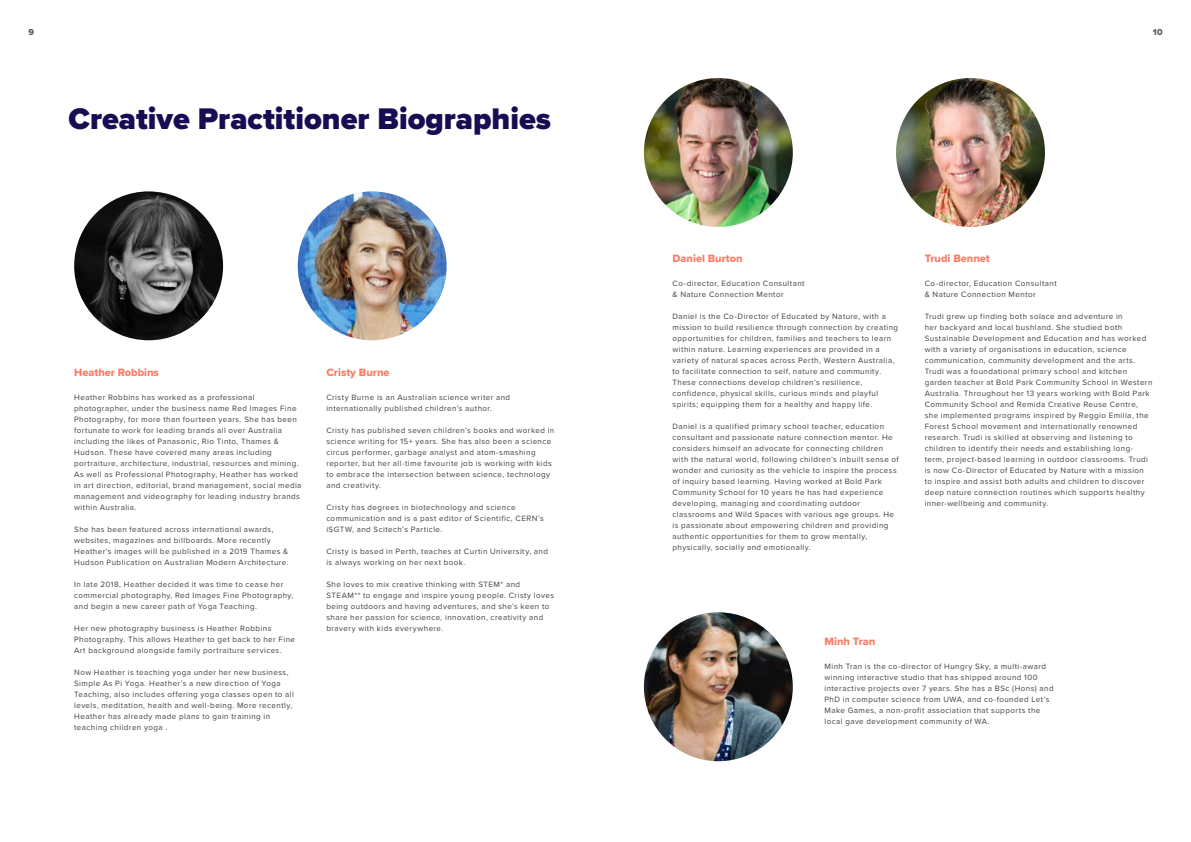
<style>
.page{position:relative;width:1191px;height:842px;background:#fff}
.page>*{position:absolute;margin:0;border:0;box-sizing:border-box;transform-origin:0 0}
.t1{font:900 30.9px "Proxima Nova";color:#170d53}
.t2{font:11px "Proxima Nova Extrabld";color:#f87e66}
.t3{font:9px "Proxima Nova Extrabld";color:#58595b}
.t4{font:8px/11px "Proxima Nova";letter-spacing:.055em;color:#414042}
</style>
<div class="page">
<img style="left:74px;top:191px;width:149px;height:149px;border-radius:74px">
<img style="left:298px;top:191px;width:148px;height:149px;border-radius:74px">
<img style="left:644px;top:78px;width:149px;height:149px;border-radius:74px">
<img style="left:896px;top:78px;width:149px;height:149px;border-radius:74px">
<img style="left:644px;top:612px;width:149px;height:149px;border-radius:74px">
<p class="t3" style="left:28px;top:26px;width:7px">9</p>
<p class="t3" style="left:1153px;top:26px;width:11px">10</p>
<h1 class="t1" style="left:68px;top:96px;width:484px">Creative Practitioner Biographies</h1>
<h2 class="t2" style="left:74px;top:364px;width:86px">Heather Robbins</h2>
<p class="t4" style="left:74px;top:391px;width:229px">Heather Robbins has worked as a professional photographer, under the business name Red Images Fine Photography, for more than fourteen years. She has been fortunate to work for leading brands all over Australia including the likes of Panasonic, Rio Tinto, Thames &amp; Hudson. These have covered many areas including portraiture, architecture, industrial, resources and mining.<br>As well as Professional Photography, Heather has worked in art direction, editorial, brand management, social media management and videography for leading industry brands within Australia.</p>
<p class="t4" style="left:74px;top:523px;width:216px">She has been featured across international awards, websites, magazines and billboards. More recently Heather’s images will be published in a 2019 Thames &amp; Hudson Publication on Australian Modern Architecture.</p>
<p class="t4" style="left:74px;top:578px;width:221px">In late 2018, Heather decided it was time to cease her commercial photography, Red Images Fine Photography, and begin a new career path of Yoga Teaching.</p>
<p class="t4" style="left:74px;top:622px;width:222px">Her new photography business is Heather Robbins<br>Photography. This allows Heather to get back to her Fine<br>Art background alongside family portraiture services.</p>
<p class="t4" style="left:74px;top:666px;width:221px">Now Heather is teaching yoga under her new business, Simple As Pi Yoga. Heather’s a new direction of Yoga Teaching, also includes offering yoga classes open to all levels, meditation, health and well-being. More recently, Heather has already made plans to gain training in teaching children yoga .</p>
<h2 class="t2" style="left:326px;top:364px;width:65px">Cristy Burne</h2>
<p class="t4" style="left:326px;top:391px;width:185px">Cristy Burne is an Australian science writer and internationally published children’s author.</p>
<p class="t4" style="left:326px;top:424px;width:229px">Cristy has published seven children’s books and worked in science writing for 15+ years. She has also been a science circus performer, garbage analyst and atom-smashing reporter, but her all-time favourite job is working with kids to embrace the intersection between science, technology and creativity.</p>
<p class="t4" style="left:326px;top:501px;width:219px">Cristy has degrees in biotechnology and science communication and is a past editor of Scientific, CERN’s iSGTW, and Scitech’s Particle.</p>
<p class="t4" style="left:326px;top:545px;width:223px">Cristy is based in Perth, teaches at Curtin University, and is always working on her next book.</p>
<p class="t4" style="left:326px;top:578px;width:229px">She loves to mix creative thinking with STEM* and STEAM** to engage and inspire young people. Cristy loves being outdoors and having adventures, and she’s keen to share her passion for science, innovation, creativity and bravery with kids everywhere.</p>
<h2 class="t2" style="left:672px;top:251px;width:72px">Daniel Burton</h2>
<p class="t4" style="left:672px;top:278px;width:134px">Co-director, Education Consultant &amp; Nature Connection Mentor</p>
<p class="t4" style="left:672px;top:311px;width:227px">Daniel is the Co-Director of Educated by Nature, with a mission to build resilience through connection by creating opportunities for children, families and teachers to learn within nature. Learning experiences are provided in a variety of natural spaces across Perth, Western Australia, to facilitate connection to self, nature and community.<br>These connections develop children’s resilience, confidence, physical skills, curious minds and playful spirits; equipping them for a healthy and happy life.</p>
<p class="t4" style="left:672px;top:421px;width:228px">Daniel is a qualified primary school teacher, education consultant and passionate nature connection mentor. He considers himself an advocate for connecting children with the natural world, following children’s inbuilt sense of wonder and curiosity as the vehicle to inspire the process of inquiry based learning. Having worked at Bold Park Community School for 10 years he has had experience developing, managing and coordinating outdoor classrooms and Wild Spaces with various age groups. He is passionate about empowering children and providing authentic opportunities for them to grow mentally, physically, socially and emotionally.</p>
<h2 class="t2" style="left:924px;top:251px;width:67px">Trudi Bennet</h2>
<p class="t4" style="left:924px;top:278px;width:134px">Co-director, Education Consultant &amp; Nature Connection Mentor</p>
<p class="t4" style="left:924px;top:311px;width:229px">Trudi grew up finding both solace and adventure in<br>her backyard and local bushland. She studied both Sustainable Development and Education and has worked with a variety of organisations in education, science communication, community development and the arts.<br>Trudi was a foundational primary school and kitchen garden teacher at Bold Park Community School in Western Australia. Throughout her 13 years working with Bold Park Community School and Remida Creative Reuse Centre, she implemented programs inspired by Reggio Emilia, the Forest School movement and internationally renowned research. Trudi is skilled at observing and listening to children to identify their needs and establishing long&shy;term, project-based learning in outdoor classrooms. Trudi is now Co-Director of Educated by Nature with a mission to inspire and assist both adults and children to discover deep nature connection routines which supports healthy inner-wellbeing and community.</p>
<h2 class="t2" style="left:824px;top:633px;width:52px">Minh Tran</h2>
<p class="t4" style="left:824px;top:661px;width:231px">Minh Tran is the co-director of Hungry Sky, a multi-award winning interactive studio that has shipped around 100 interactive projects over 7 years. She has a BSc (Hons) and PhD in computer science from UWA, and co-founded Let’s Make Games, a non-profit association that supports the local gave development community of WA.</p>
</div>
